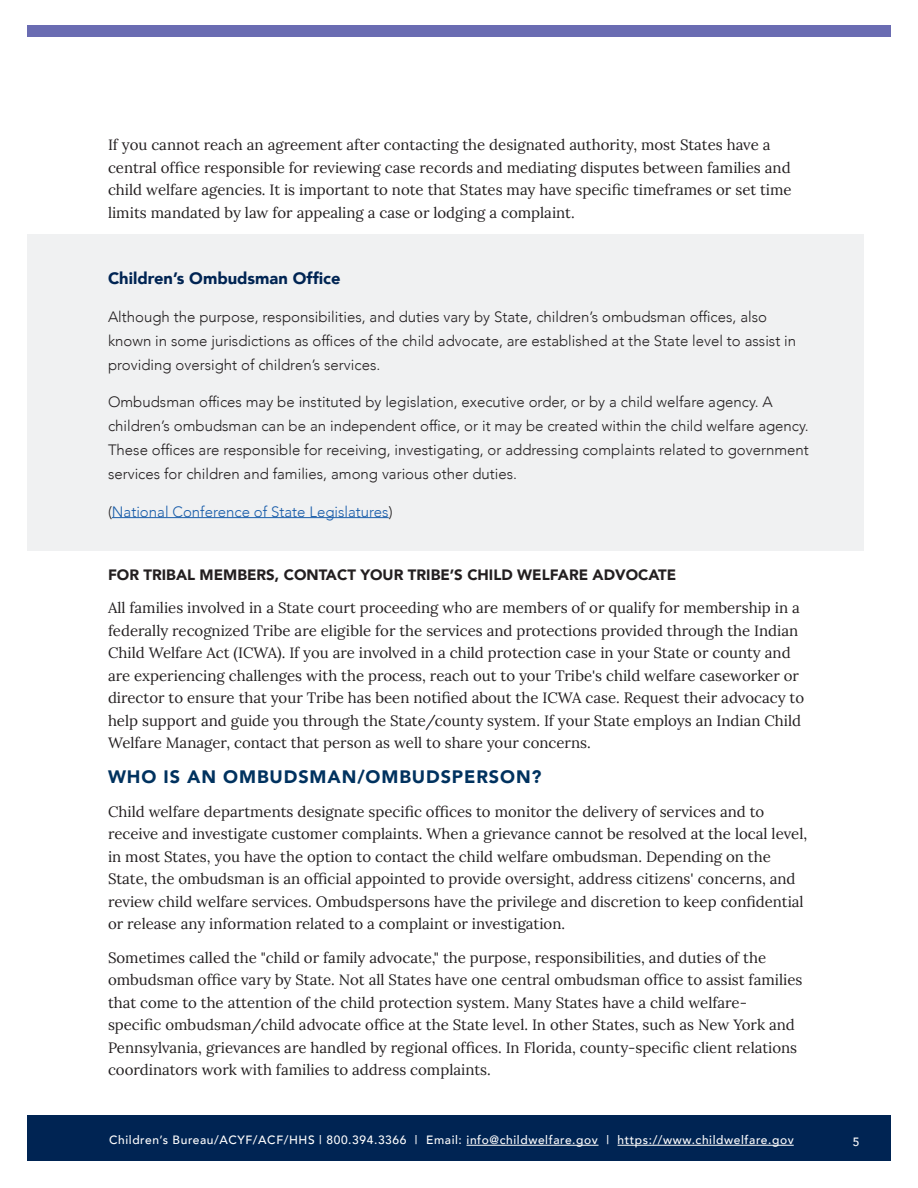
<style>
.page{position:relative;width:918px;height:1188px;background:#fff}
.page>*{position:absolute;margin:0;border:0;box-sizing:border-box;transform-origin:0 0}
.t1{font:900 18px "Avenir";letter-spacing:.05em;color:#00325f}
.t2{font:900 16.5px "Avenir";color:#002453}
.t3{font:15px/22.5px "Lora";color:#231f20}
.t4{font:300 15px/24px "Avenir";color:#231f20}
.t5{font:900 15px "Avenir";color:#231f20}
.t6{font:300 15px "Avenir";color:#195daa}
.t7{font:500 12px "Avenir";letter-spacing:.05em;color:#fff}
.s1{color:#231f20}
</style>
<div class="page">
<div style="left:27px;top:1116px;width:864px;height:45px;background:#002453"></div>
<hr style="left:467px;top:1145px;width:132px;height:1px;background:#fff">
<hr style="left:618px;top:1145px;width:176px;height:1px;background:#fff">
<div style="left:27px;top:26px;width:864px;height:12px;background:#6a6cb2"></div>
<div style="left:27px;top:234px;width:837px;height:316px;background:#f0f1f2"></div>
<hr style="left:112px;top:517px;width:277px;height:1px;background:#195daa">
<p class="t3" style="left:108px;top:133px;width:685px">If you cannot reach an agreement after contacting the designated authority, most States have a central office responsible for reviewing case records and mediating disputes between families and child welfare agencies. It is important to note that States may have specific timeframes or set time limits mandated by law for appealing a case or lodging a complaint.</p>
<h3 class="t2" style="left:108px;top:264px;width:234px">Children’s Ombudsman Office</h3>
<p class="t4" style="left:108px;top:304px;width:690px">Although the purpose, responsibilities, and duties vary by State, children’s ombudsman offices, also known in some jurisdictions as offices of the child advocate, are established at the State level to assist in providing oversight of children’s services.</p>
<p class="t4" style="left:108px;top:390px;width:702px">Ombudsman offices may be instituted by legislation, executive order, or by a child welfare agency. A children’s ombudsman can be an independent office, or it may be created within the child welfare agency.<br>These offices are responsible for receiving, investigating, or addressing complaints related to government services for children and families, among various other duties.</p>
<p class="t6" style="left:108px;top:502px;width:286px"><span class="s1">(</span>National Conference of State Legislatures<span class="s1">)</span></p>
<h3 class="t5" style="left:108px;top:562px;width:570px">FOR TRIBAL MEMBERS, CONTACT YOUR TRIBE’S CHILD WELFARE ADVOCATE</h3>
<p class="t3" style="left:108px;top:596px;width:698px">All families involved in a State court proceeding who are members of or qualify for membership in a federally recognized Tribe are eligible for the services and protections provided through the Indian Child Welfare Act (ICWA). If you are involved in a child protection case in your State or county and are experiencing challenges with the process, reach out to your Tribe's child welfare caseworker or director to ensure that your Tribe has been notified about the ICWA case. Request their advocacy to help support and guide you through the State/county system. If your State employs an Indian Child Welfare Manager, contact that person as well to share your concerns.</p>
<h2 class="t1" style="left:108px;top:762px;width:435px">WHO IS AN OMBUDSMAN/OMBUDSPERSON?</h2>
<p class="t3" style="left:108px;top:799px;width:701px">Child welfare departments designate specific offices to monitor the delivery of services and to receive and investigate customer complaints. When a grievance cannot be resolved at the local level, in most States, you have the option to contact the child welfare ombudsman. Depending on the State, the ombudsman is an official appointed to provide oversight, address citizens' concerns, and review child welfare services. Ombudspersons have the privilege and discretion to keep confidential or release any information related to a complaint or investigation.</p>
<p class="t3" style="left:108px;top:945px;width:696px">Sometimes called the "child or family advocate," the purpose, responsibilities, and duties of the ombudsman office vary by State. Not all States have one central ombudsman office to assist families that come to the attention of the child protection system. Many States have a child welfare&shy;specific ombudsman/child advocate office at the State level. In other States, such as New York and Pennsylvania, grievances are handled by regional offices. In Florida, county-specific client relations coordinators work with families to address complaints.</p>
<p class="t7" style="left:109px;top:1130px;width:686px">Children’s Bureau/ACYF/ACF/HHS | 800.394.3366 | Email: info@childwelfare.gov | https://www.childwelfare.gov</p>
<p class="t7" style="left:853px;top:1131px;width:8px">5</p>
</div>
